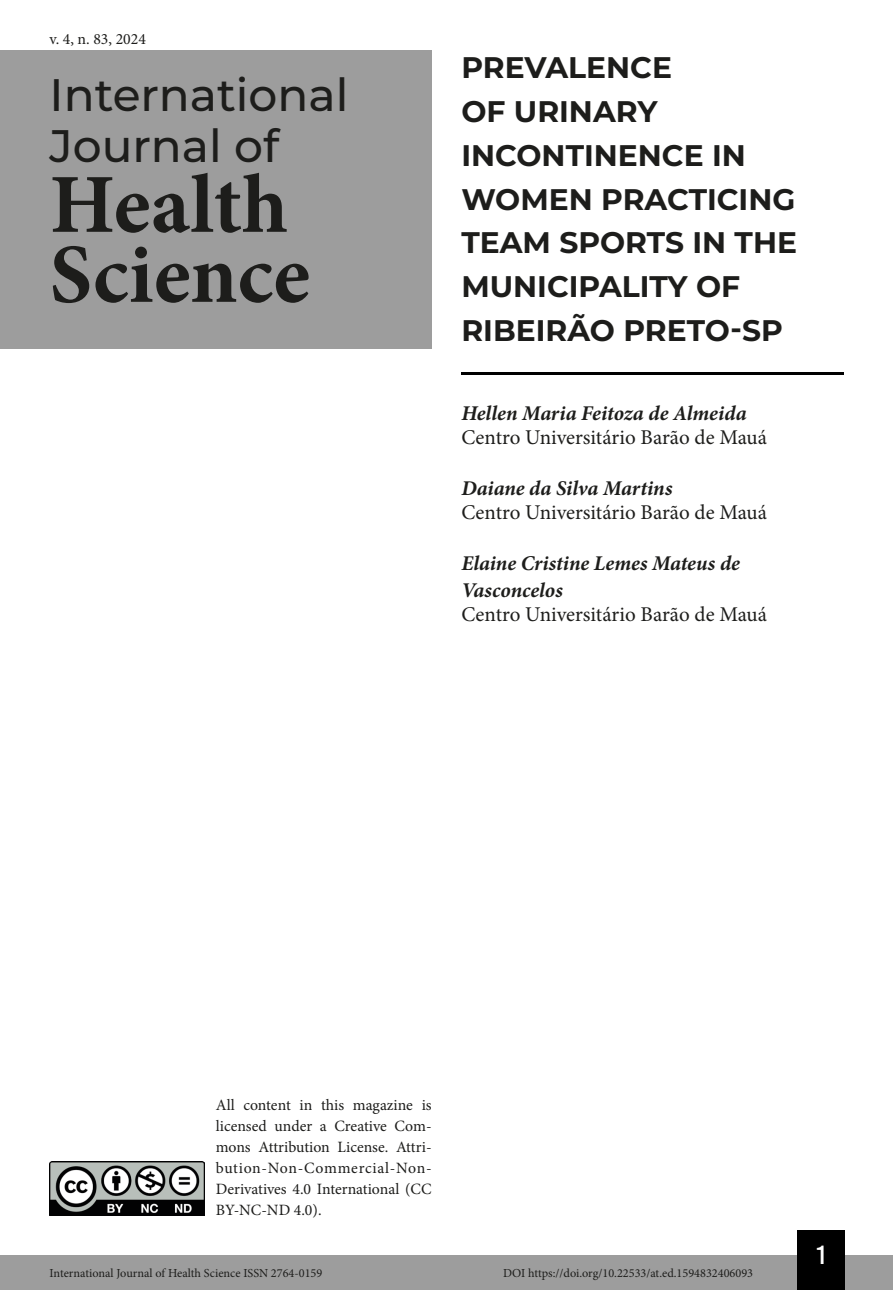
<style>
.page{position:relative;width:893px;height:1290px;background:#fff}
.page>*{position:absolute;margin:0;border:0;box-sizing:border-box;transform-origin:0 0}
.t1{font:700 84px/70px "Minion Pro";color:#1d1d1b}
.t2{font:500 45.5px/50.8px "Montserrat";color:#1d1d1b}
.Título_Artigo{font:700 29.75px/43.8px "Montserrat";color:#1d1d1b}
.t3{font:26.25px "Bebas Kai";color:#fff}
.Infos_autor{font:21px "Minion Pro";color:#1d1d1b}
.Autor{font:italic 700 21px/26.2px "Minion Pro";letter-spacing:-.005em;color:#1d1d1b}
.t4{font:15.75px/21px "Minion Pro";color:#1d1d1b;text-align:justify}
.t5{font:12.25px "Minion Pro";color:#1d1d1b}
</style>
<div class="page">
<div style="left:0;top:1255px;width:893px;height:35px;background:#9d9d9d"></div>
<div style="left:797px;top:1230px;width:48px;height:60px;background:#000"></div>
<img style="left:50px;top:1161px;width:154px;height:54px">
<div style="left:0;top:50px;width:432px;height:298px;background:#9d9d9d"></div>
<hr style="left:461px;top:372px;width:382px;height:3px;background:#000">
<p class="t4" style="left:50px;top:28px;width:98px">v. 4, n. 83, 2024</p>
<h2 class="t2" style="left:50px;top:68px;width:300px">International<br>Journal of</h2>
<h1 class="t1" style="left:50px;top:169px;width:262px">Health<br>Science</h1>
<p class="Título_Artigo" style="left:461px;top:44px;width:337px">PREVALENCE<br>OF URINARY<br>INCONTINENCE IN<br>WOMEN PRACTICING<br>TEAM SPORTS IN THE<br>MUNICIPALITY OF<br>RIBEIRÃO PRETO-SP</p>
<p class="Autor" style="left:461px;top:399px;width:287px">Hellen Maria Feitoza de Almeida</p>
<p class="Infos_autor" style="left:461px;top:423px;width:307px">Centro Universitário Barão de Mauá</p>
<p class="Autor" style="left:461px;top:475px;width:213px">Daiane da Silva Martins</p>
<p class="Infos_autor" style="left:461px;top:499px;width:307px">Centro Universitário Barão de Mauá</p>
<p class="Autor" style="left:461px;top:550px;width:280px">Elaine Cristine Lemes Mateus de<br>Vasconcelos</p>
<p class="Infos_autor" style="left:461px;top:600px;width:307px">Centro Universitário Barão de Mauá</p>
<p class="t4" style="left:216px;top:1095px;width:217px">All content in this magazine is licensed under a Creative Com&shy;mons Attribution License. Attri&shy;bution-Non-Commercial-Non-Derivatives 4.0 International (CC BY-NC-ND 4.0).</p>
<p class="t5" style="left:50px;top:1265px;width:274px">International Journal of Health Science ISSN 2764-0159</p>
<p class="t5" style="left:503px;top:1265px;width:252px">DOI https://doi.org/10.22533/at.ed.1594832406093</p>
<h3 class="t3" style="left:817px;top:1241px;width:10px">1</h3>
</div>
